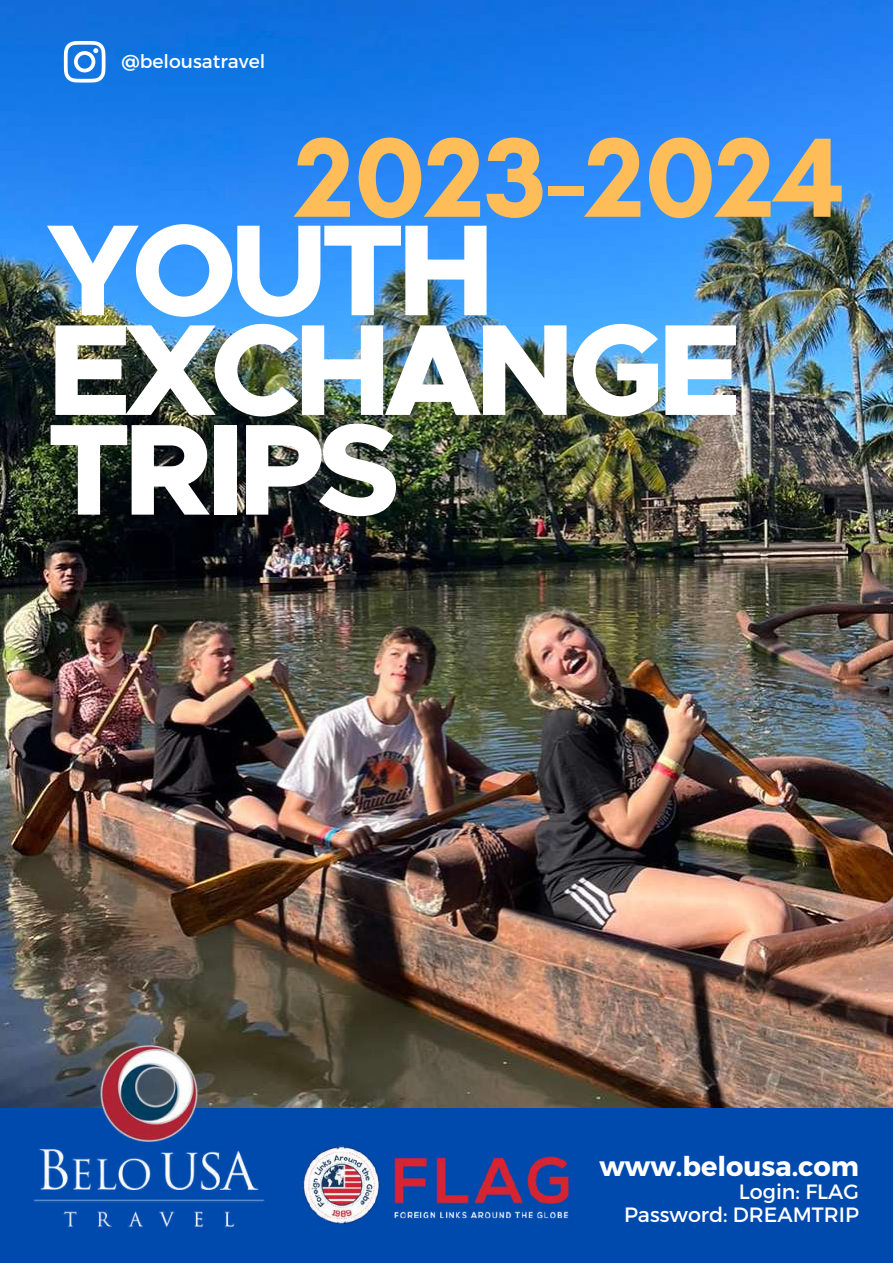
<style>
.page{position:relative;width:893px;height:1264px;background:#fff}
.page>*{position:absolute;margin:0;border:0;box-sizing:border-box;transform-origin:0 0}
.t1{font:800 130.2px/99.6px "Metropolis";letter-spacing:-.055em;color:#fff}
.t2{font:700 114.75px "Glacial Indifference";color:#ffbd59}
.t3{font:700 27.15px "Montserrat";color:#fff}
.t4{font:20.7px/22.4px "Montserrat";color:#fff;text-align:right}
.t5{font:18.75px "Montserrat";color:#fff}
</style>
<div class="page">
<img style="left:0;top:0;width:892px;height:1108px">
<div style="left:0;top:1108px;width:892px;height:154px;background:#004aad"></div>
<img style="left:23px;top:1043px;width:252px;height:185px">
<svg style="left:64px;top:41px;width:41px;height:42px"></svg>
<img style="left:303px;top:1145px;width:266px;height:80px">
<p class="t5" style="left:121px;top:49px;width:145px">@belousatravel</p>
<h2 class="t2" style="left:295px;top:108px;width:550px">2023-2024</h2>
<h1 class="t1" style="left:47px;top:227px;width:695px">YOUTH<br>EXCHANGE<br>TRIPS</h1>
<h3 class="t3" style="left:599px;top:1148px;width:261px">www.belousa.com</h3>
<p class="t4" style="left:624px;top:1179px;width:236px">Login: FLAG<br>Password: DREAMTRIP</p>
</div>
